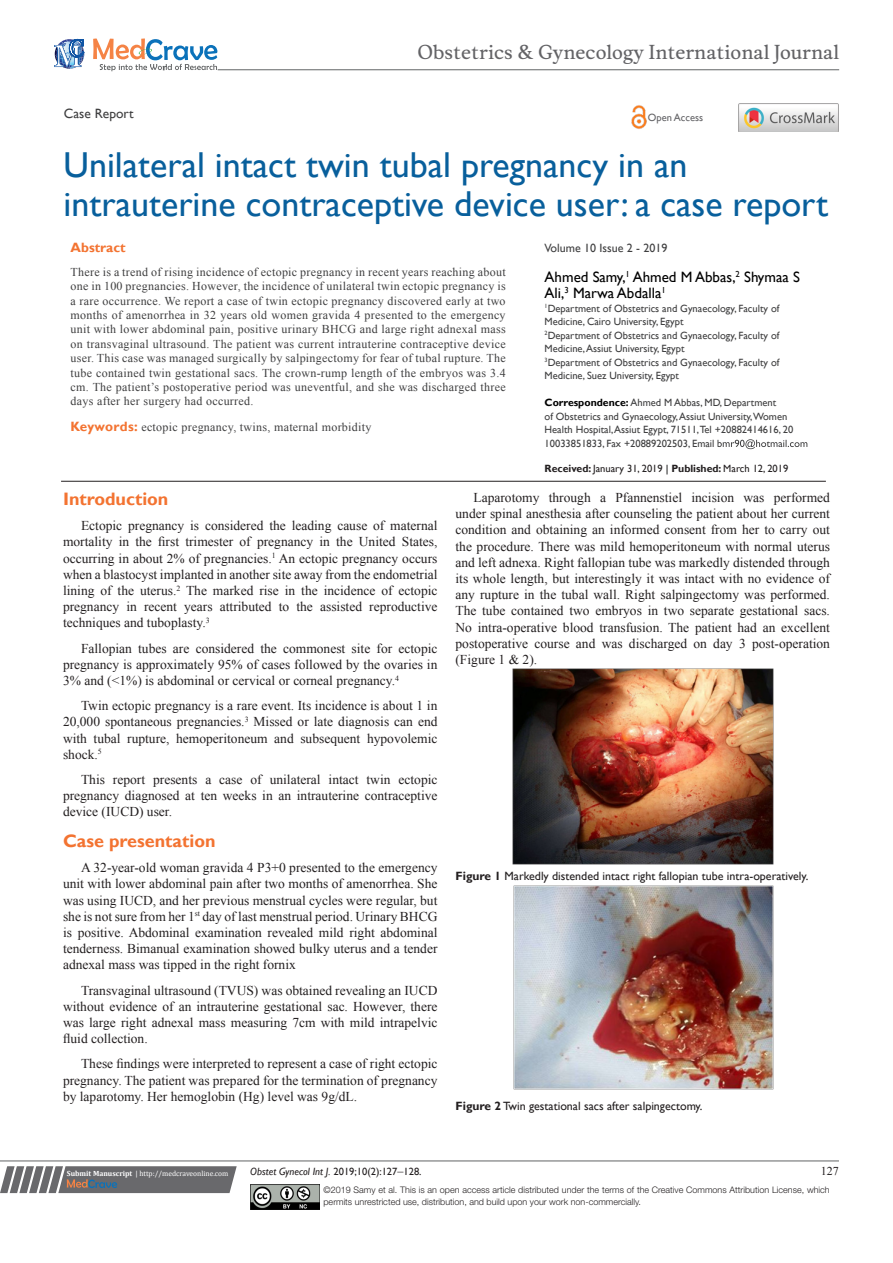
<style>
.page{position:relative;width:893px;height:1263px;background:#fff}
.page>*{position:absolute;margin:0;border:0;box-sizing:border-box;transform-origin:0 0}
.t1{font:36px/39px "Gill Sans";color:#085f9c}
.t2{font:18.6px "Musee";color:#636366}
.List_Paragraph{font:700 18px "Gill Sans";color:#f37331}
.t3{font:15px/16.2px "Gill Sans";color:#000}
.t4{font:13.5px/16.2px "Times New Roman";color:#231f20;text-align:justify}
.t5{font:13.5px "Gill Sans";color:#3e3e3f}
.t6{font:700 13.5px "Gill Sans";color:#f37331}
.t7{font:12px/14.4px "Times New Roman";letter-spacing:.025em;color:#3e3e3f;text-align:justify}
.t8{font:12px "Gill Sans";color:#231f20}
.t9{font:12px "Gill Sans";color:#3e3e3f}
.t10{font:12px "Times New Roman";color:#231f20}
.t11{font:10.5px/13.5px "Gill Sans";color:#3e3e3f}
.t12{font:10.5px "Gill Sans";color:#231f20}
.t13{font:italic 10.5px "Gill Sans";color:#231f20}
.t14{font:10.5px "Gill Sans";color:#636366}
.t15{font:300 9px/12px "Helvetica Neue LT Std";color:#231f20}
.t16{font:7.5px "Cambria";color:#fff}
.s1{font-weight:700;color:#000}
.s2{font-weight:700}
.s3{color:#000}
.s4{font-family:"Gill Sans";font-weight:700;font-size:13.5px;color:#f37331}
.s5{font-style:normal}
.s6{font-family:"Times New Roman";font-style:normal;font-size:12px}
</style>
<div class="page">
<svg style="left:0;top:1166px;width:237px;height:27px;background:#78787a"></svg>
<hr style="left:0;top:1161px;width:839px;height:1px;background:#626465">
<hr style="left:61px;top:481px;width:765px;height:1px;background:#231f20">
<img style="left:250px;top:1185px;width:69px;height:24px">
<svg style="left:717px;top:439px;width:90px;height:10px"></svg>
<svg style="left:54px;top:39px;width:30px;height:30px"></svg>
<svg style="left:93px;top:38px;width:124px;height:33px"></svg>
<hr style="left:218px;top:70px;width:621px;height:1px;background:#626465">
<img style="left:631px;top:105px;width:16px;height:24px">
<img style="left:739px;top:104px;width:99px;height:28px">
<img style="left:513px;top:668px;width:260px;height:196px">
<img style="left:513px;top:886px;width:260px;height:203px">
<p class="t2" style="left:417px;top:41px;width:423px">Obstetrics &amp; Gynecology International Journal</p>
<p class="t5" style="left:64px;top:105px;width:71px">Case Report</p>
<p class="t14" style="left:648px;top:112px;width:57px">Open Access</p>
<p class="t1" style="left:64px;top:146px;width:766px">Unilateral intact twin tubal pregnancy in an intrauterine contraceptive device user: a case report</p>
<p class="t9" style="left:545px;top:241px;width:124px">Volume 10 Issue 2 - 2019</p>
<p class="t3" style="left:545px;top:269px;width:257px">Ahmed Samy,<sup>1</sup> Ahmed M Abbas,<sup>2</sup> Shymaa S<br>Ali,<sup>3</sup> Marwa Abdalla<sup>1</sup></p>
<p class="t11" style="left:545px;top:302px;width:236px"><sup>1</sup>Department of Obstetrics and Gynaecology, Faculty of<br>Medicine, Cairo University, Egypt</p>
<p class="t11" style="left:545px;top:329px;width:236px"><sup>2</sup>Department of Obstetrics and Gynaecology, Faculty of<br>Medicine, Assiut University, Egypt</p>
<p class="t11" style="left:545px;top:356px;width:236px"><sup>3</sup>Department of Obstetrics and Gynaecology, Faculty of<br>Medicine, Suez University, Egypt</p>
<p class="t11" style="left:545px;top:396px;width:250px"><span class="s1">Correspondence:</span> Ahmed M Abbas, MD, Department<br>of Obstetrics and Gynaecology, Assiut University,Women Health Hospital, Assiut Egypt, 71511,Tel +20882414616, 20<br>10033851833, Fax +20889202503, Email</p>
<p class="t12" style="left:545px;top:462px;width:245px"><span class="s2">Received:</span> January 31, 2019 <span class="s3">|</span> <span class="s2">Published:</span> March 12, 2019</p>
<p class="t6" style="left:71px;top:240px;width:57px">Abstract</p>
<p class="t7" style="left:71px;top:264px;width:437px">There is a trend of rising incidence of ectopic pregnancy in recent years reaching about one in 100 pregnancies. However, the incidence of unilateral twin ectopic pregnancy is a rare occurrence. We report a case of twin ectopic pregnancy discovered early at two months of amenorrhea in 32 years old women gravida 4 presented to the emergency unit with lower abdominal pain, positive urinary BHCG and large right adnexal mass on transvaginal ultrasound. The patient was current intrauterine contraceptive device user. This case was managed surgically by salpingectomy for fear of tubal rupture. The tube contained twin gestational sacs. The crown-rump length of the embryos was 3.4 cm. The patient’s postoperative period was uneventful, and she was discharged three days after her surgery had occurred.</p>
<p class="t7" style="left:71px;top:419px;width:302px"><span class="s4">Keywords:</span> ectopic pregnancy, twins, maternal morbidity</p>
<p class="List_Paragraph" style="left:63px;top:488px;width:107px">Introduction</p>
<p class="t4" style="left:63px;top:517px;width:376px;text-indent:18px">Ectopic pregnancy is considered the leading cause of maternal mortality in the first trimester of pregnancy in the United States, occurring in about 2% of pregnancies.<sup>1</sup> An ectopic pregnancy occurs when a blastocyst implanted in another site away from the endometrial lining of the uterus.<sup>2</sup> The marked rise in the incidence of ectopic pregnancy in recent years attributed to the assisted reproductive techniques and tuboplasty.<sup>3</sup></p>
<p class="t4" style="left:63px;top:640px;width:376px;text-indent:18px">Fallopian tubes are considered the commonest site for ectopic pregnancy is approximately 95% of cases followed by the ovaries in 3% and (&lt;1%) is abdominal or cervical or corneal pregnancy.<sup>4</sup></p>
<p class="t4" style="left:63px;top:697px;width:376px;text-indent:18px">Twin ectopic pregnancy is a rare event. Its incidence is about 1 in 20,000 spontaneous pregnancies.<sup>3</sup> Missed or late diagnosis can end with tubal rupture, hemoperitoneum and subsequent hypovolemic shock.<sup>5</sup></p>
<p class="t4" style="left:63px;top:771px;width:376px;text-indent:18px">This report presents a case of unilateral intact twin ectopic pregnancy diagnosed at ten weeks in an intrauterine contraceptive device (IUCD) user.</p>
<p class="List_Paragraph" style="left:63px;top:830px;width:154px">Case presentation</p>
<p class="t4" style="left:63px;top:859px;width:376px;text-indent:18px">A 32-year-old woman gravida 4 P3+0 presented to the emergency unit with lower abdominal pain after two months of amenorrhea. She was using IUCD, and her previous menstrual cycles were regular, but she is not sure from her 1<sup>st</sup> day of last menstrual period. Urinary BHCG is positive. Abdominal examination revealed mild right abdominal tenderness. Bimanual examination showed bulky uterus and a tender adnexal mass was tipped in the right fornix</p>
<p class="t4" style="left:63px;top:982px;width:376px;text-indent:18px">Transvaginal ultrasound (TVUS) was obtained revealing an IUCD without evidence of an intrauterine gestational sac. However, there was large right adnexal mass measuring 7cm with mild intrapelvic fluid collection.</p>
<p class="t4" style="left:63px;top:1056px;width:376px;text-indent:18px">These findings were interpreted to represent a case of right ectopic pregnancy. The patient was prepared for the termination of pregnancy by laparotomy. Her hemoglobin (Hg) level was 9g/dL.</p>
<p class="t4" style="left:455px;top:489px;width:376px;text-indent:18px">Laparotomy through a Pfannenstiel incision was performed under spinal anesthesia after counseling the patient about her current condition and obtaining an informed consent from her to carry out the procedure. There was mild hemoperitoneum with normal uterus and left adnexa. Right fallopian tube was markedly distended through its whole length, but interestingly it was intact with no evidence of any rupture in the tubal wall. Right salpingectomy was performed.<br>The tube contained two embryos in two separate gestational sacs.<br>No intra-operative blood transfusion. The patient had an excellent postoperative course and was discharged on day 3 post-operation (Figure 1 &amp; 2).</p>
<p class="t8" style="left:455px;top:869px;width:354px"><span class="s2">Figure 1</span> Markedly distended intact right fallopian tube intra-operatively.</p>
<p class="t8" style="left:455px;top:1099px;width:248px"><span class="s2">Figure 2</span> Twin gestational sacs after salpingectomy.</p>
<p class="t16" style="left:67px;top:1169px;width:163px"><span class="s2">Submit Manuscript</span> | http://medcraveonline.com</p>
<p class="t13" style="left:250px;top:1165px;width:173px">Obstet Gynecol Int J. <span class="s5">2019;10(2):127</span><span class="s6">‒</span><span class="s5">128.</span></p>
<p class="t10" style="left:821px;top:1163px;width:19px">127</p>
<p class="t15" style="left:323px;top:1183px;width:508px">©2019 Samy et al. This is an open access article distributed under the terms of the Creative Commons Attribution License, which permits unrestricted use, distribution, and build upon your work non-commercially.</p>
</div>
